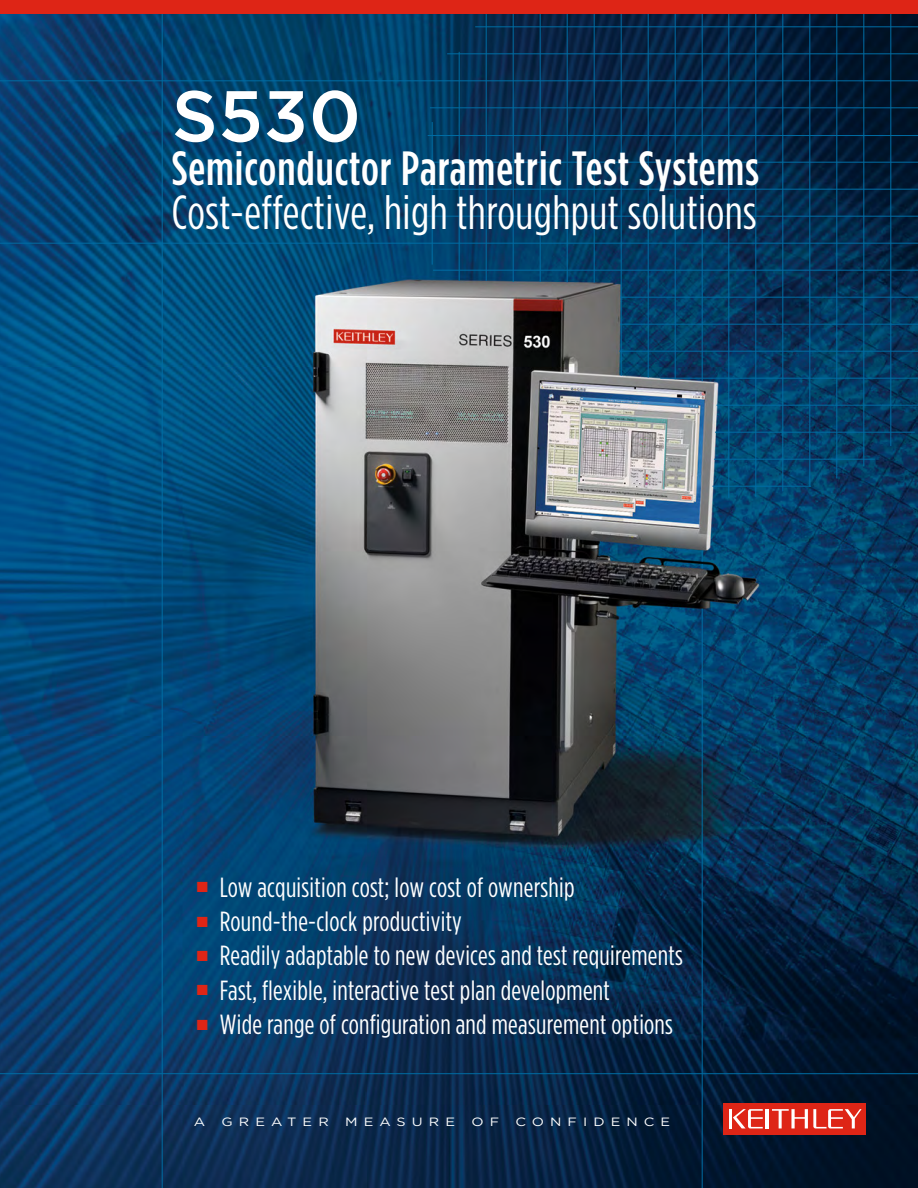
<style>
.page{position:relative;width:918px;height:1188px;background:#fff}
.page>*{position:absolute;margin:0;border:0;box-sizing:border-box;transform-origin:0 0}
.t1{font:500 72px "Gotham";color:#fff}
.t2{font:48px "Gotham Condensed";letter-spacing:.01em;color:#fff}
.t3{font:500 48px "Gotham Condensed";letter-spacing:.02em;color:#fff}
.t4{font:27.75px "Gotham Condensed";letter-spacing:.01em;color:#fff}
.t5{font:12px "Gotham";color:#fff;scale:1.2 1}
</style>
<div class="page">
<img style="left:0;top:14px;width:918px;height:1174px">
<div style="left:723px;top:1103px;width:143px;height:32px;background:#de2516"></div>
<hr style="left:766px;top:1109px;width:3px;height:19px;background:#fff">
<svg style="left:730px;top:1109px;width:33px;height:19px"></svg>
<svg style="left:772px;top:1109px;width:90px;height:19px"></svg>
<hr style="left:428px;top:135px;width:490px;height:1px;background:#006da4">
<hr style="left:702px;top:0;width:1px;height:381px;background:#006da4">
<hr style="left:430px;top:108px;width:488px;height:1px;background:#006da4">
<hr style="left:426px;top:162px;width:492px;height:1px;background:#006da4">
<hr style="left:475px;top:27px;width:443px;height:1px;background:#006da4">
<hr style="left:425px;top:189px;width:493px;height:1px;background:#006da4">
<hr style="left:447px;top:54px;width:471px;height:1px;background:#006da4">
<hr style="left:433px;top:270px;width:485px;height:1px;background:#006da4">
<hr style="left:716px;top:405px;width:202px;height:1px;background:#006da4">
<hr style="left:425px;top:216px;width:493px;height:1px;background:#006da4">
<hr style="left:619px;top:351px;width:299px;height:1px;background:#006da4">
<hr style="left:712px;top:486px;width:99px;height:1px;background:#006da4">
<hr style="left:0;top:81px;width:918px;height:1px;background:#006da4">
<hr style="left:620px;top:297px;width:298px;height:1px;background:#006da4">
<hr style="left:715px;top:432px;width:200px;height:1px;background:#006da4">
<hr style="left:0;top:243px;width:918px;height:1px;background:#006da4">
<hr style="left:660px;top:378px;width:258px;height:1px;background:#006da4">
<hr style="left:620px;top:324px;width:298px;height:1px;background:#006da4">
<hr style="left:714px;top:459px;width:161px;height:1px;background:#006da4">
<hr style="left:0;top:1073px;width:918px;height:1px;background:#006da4">
<hr style="left:702px;top:609px;width:1px;height:579px;background:#006da4">
<svg style="left:702px;top:550px;width:1px;height:19px"></svg>
<hr style="left:594px;top:0;width:1px;height:283px;background:#006da4">
<hr style="left:810px;top:0;width:1px;height:487px;background:#006da4">
<hr style="left:486px;top:8px;width:1px;height:273px;background:#006da4">
<hr style="left:162px;top:0;width:1px;height:1188px;background:#006da4">
<hr style="left:648px;top:0;width:1px;height:378px;background:#006da4">
<hr style="left:864px;top:0;width:1px;height:467px;background:#006da4">
<hr style="left:540px;top:0;width:1px;height:282px;background:#006da4">
<hr style="left:756px;top:0;width:1px;height:497px;background:#006da4">
<hr style="left:432px;top:122px;width:1px;height:143px;background:#006da4">
<hr style="left:675px;top:0;width:1px;height:379px;background:#006da4">
<hr style="left:891px;top:0;width:1px;height:446px;background:#006da4">
<hr style="left:567px;top:0;width:1px;height:282px;background:#006da4">
<hr style="left:783px;top:0;width:1px;height:491px;background:#006da4">
<hr style="left:459px;top:52px;width:1px;height:229px;background:#006da4">
<hr style="left:621px;top:0;width:1px;height:376px;background:#006da4">
<hr style="left:837px;top:0;width:1px;height:478px;background:#006da4">
<hr style="left:513px;top:0;width:1px;height:282px;background:#006da4">
<hr style="left:729px;top:0;width:1px;height:498px;background:#006da4">
<div style="left:0;top:0;width:918px;height:14px;background:#de2516"></div>
<h1 class="t1" style="left:172px;top:75px;width:191px">S530</h1>
<h2 class="t3" style="left:172px;top:142px;width:589px">Semiconductor Parametric Test Systems</h2>
<h2 class="t2" style="left:172px;top:186px;width:586px">Cost-effective, high throughput solutions</h2>
<p class="t4" style="left:197px;top:872px;width:379px"><sup>■</sup> Low acquisition cost; low cost of ownership</p>
<p class="t4" style="left:197px;top:906px;width:267px"><sup>■</sup> Round-the-clock productivity</p>
<p class="t4" style="left:197px;top:941px;width:488px"><sup>■</sup> Readily adaptable to new devices and test requirements</p>
<p class="t4" style="left:197px;top:975px;width:415px"><sup>■</sup> Fast, flexible, interactive test plan development</p>
<p class="t4" style="left:197px;top:1010px;width:478px"><sup>■</sup> Wide range of configuration and measurement options</p>
<p class="t5" style="left:194px;top:1115px;width:8px">A</p>
<p class="t5" style="left:222px;top:1115px;width:14px">GREATER</p>
<p class="t5" style="left:345px;top:1115px;width:14px">MEASURE</p>
<p class="t5" style="left:471px;top:1115px;width:12px">OF</p>
<p class="t5" style="left:516px;top:1115px;width:14px">CONFIDENCE</p>
</div>
